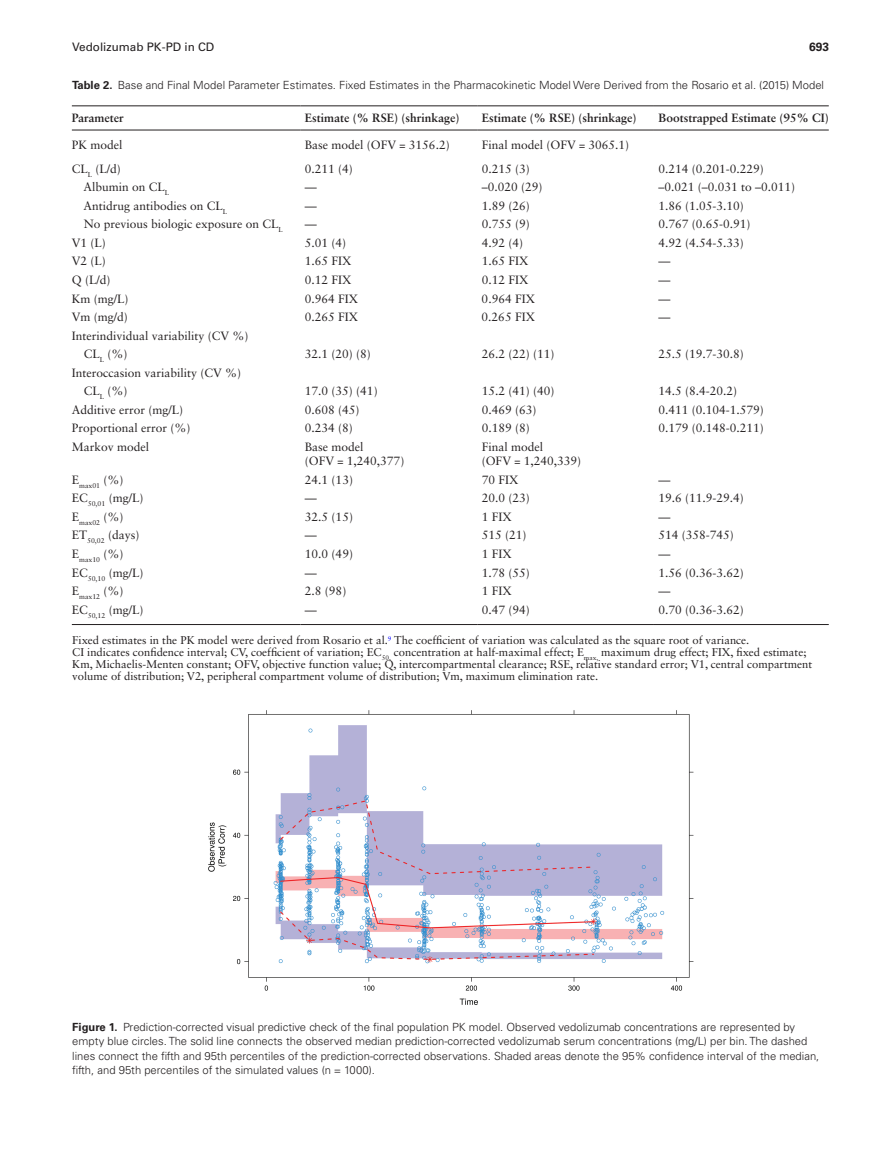
<style>
.page{position:relative;width:893px;height:1174px;background:#fff}
.page>*{position:absolute;margin:0;border:0;box-sizing:border-box;transform-origin:0 0}
.t1{font:12px/18.6px "Sabon LT Std";color:#231f20}
.t2{font:700 12px "Sabon LT Std";color:#231f20}
.t3{font:700 12px "Univers LT Std";color:#231f20}
.t4{font:11.7px "Univers LT Std";color:#231f20}
.t5{font:300 11.25px/14.2px "Univers LT Std";color:#231f20}
.t6{font:11.25px/12px "Sabon LT Std";color:#231f20}
.t7{font:7.05px "Sabon LT Std";color:#231f20}
.s1{font-weight:700}
</style>
<div class="page">
<hr style="left:654px;top:130px;width:175px;height:1px;background:#231f20">
<hr style="left:72px;top:105px;width:228px;height:1px;background:#231f20">
<hr style="left:300px;top:105px;width:177px;height:1px;background:#231f20">
<hr style="left:477px;top:105px;width:177px;height:1px;background:#231f20">
<hr style="left:654px;top:105px;width:175px;height:1px;background:#231f20">
<hr style="left:72px;top:130px;width:228px;height:1px;background:#231f20">
<hr style="left:300px;top:130px;width:177px;height:1px;background:#231f20">
<hr style="left:477px;top:130px;width:177px;height:1px;background:#231f20">
<hr style="left:72px;top:624px;width:228px;height:1px;background:#231f20">
<hr style="left:300px;top:624px;width:177px;height:1px;background:#231f20">
<hr style="left:477px;top:624px;width:177px;height:1px;background:#231f20">
<hr style="left:654px;top:624px;width:175px;height:1px;background:#231f20">
<img style="left:208px;top:710px;width:486px;height:295px">
<p class="t4" style="left:72px;top:40px;width:144px">Vedolizumab PK-PD in CD</p>
<p class="t3" style="left:809px;top:40px;width:22px">693</p>
<p class="t5" style="left:72px;top:78px;width:753px"><span class="s1">Table 2.</span> Base and Final Model Parameter Estimates. Fixed Estimates in the Pharmacokinetic Model Were Derived from the Rosario et al. (2015) Model</p>
<p class="t2" style="left:72px;top:110px;width:53px">Parameter</p>
<p class="t2" style="left:305px;top:110px;width:156px">Estimate (% RSE) (shrinkage)</p>
<p class="t2" style="left:482px;top:110px;width:156px">Estimate (% RSE) (shrinkage)</p>
<p class="t2" style="left:658px;top:110px;width:172px">Bootstrapped Estimate (95% CI)</p>
<p class="t1" style="left:72px;top:135px;width:52px">PK model</p>
<p class="t1" style="left:305px;top:135px;width:146px">Base model (OFV = 3156.2)</p>
<p class="t1" style="left:482px;top:135px;width:149px">Final model (OFV = 3065.1)</p>
<p class="t1" style="left:72px;top:159px;width:50px">CL<sub>L</sub> (L/d)</p>
<p class="t1" style="left:305px;top:159px;width:50px">0.211 (4)</p>
<p class="t1" style="left:482px;top:159px;width:50px">0.215 (3)</p>
<p class="t1" style="left:658px;top:159px;width:107px">0.214 (0.201-0.229)</p>
<p class="t1" style="left:83px;top:178px;width:87px">Albumin on CL<sub>L</sub></p>
<p class="t1" style="left:305px;top:178px;width:13px">—</p>
<p class="t1" style="left:482px;top:178px;width:62px">–0.020 (29)</p>
<p class="t1" style="left:658px;top:178px;width:138px">–0.021 (–0.031 to –0.011)</p>
<p class="t1" style="left:83px;top:196px;width:145px">Antidrug antibodies on CL<sub>L</sub></p>
<p class="t1" style="left:305px;top:196px;width:13px">—</p>
<p class="t1" style="left:482px;top:196px;width:50px">1.89 (26)</p>
<p class="t1" style="left:658px;top:196px;width:87px">1.86 (1.05-3.10)</p>
<p class="t1" style="left:84px;top:215px;width:201px">No previous biologic exposure on CL<sub>L</sub></p>
<p class="t1" style="left:305px;top:215px;width:13px">—</p>
<p class="t1" style="left:482px;top:215px;width:50px">0.755 (9)</p>
<p class="t1" style="left:658px;top:215px;width:94px">0.767 (0.65-0.91)</p>
<p class="t1" style="left:72px;top:233px;width:36px">V1 (L)</p>
<p class="t1" style="left:305px;top:233px;width:43px">5.01 (4)</p>
<p class="t1" style="left:482px;top:233px;width:43px">4.92 (4)</p>
<p class="t1" style="left:658px;top:233px;width:87px">4.92 (4.54-5.33)</p>
<p class="t1" style="left:72px;top:252px;width:36px">V2 (L)</p>
<p class="t1" style="left:305px;top:252px;width:48px">1.65 FIX</p>
<p class="t1" style="left:482px;top:252px;width:48px">1.65 FIX</p>
<p class="t1" style="left:658px;top:252px;width:13px">—</p>
<p class="t1" style="left:72px;top:270px;width:40px">Q (L/d)</p>
<p class="t1" style="left:305px;top:270px;width:48px">0.12 FIX</p>
<p class="t1" style="left:482px;top:270px;width:48px">0.12 FIX</p>
<p class="t1" style="left:658px;top:270px;width:13px">—</p>
<p class="t1" style="left:72px;top:289px;width:58px">Km (mg/L)</p>
<p class="t1" style="left:305px;top:289px;width:55px">0.964 FIX</p>
<p class="t1" style="left:482px;top:289px;width:55px">0.964 FIX</p>
<p class="t1" style="left:658px;top:289px;width:13px">—</p>
<p class="t1" style="left:72px;top:307px;width:57px">Vm (mg/d)</p>
<p class="t1" style="left:305px;top:307px;width:55px">0.265 FIX</p>
<p class="t1" style="left:482px;top:307px;width:55px">0.265 FIX</p>
<p class="t1" style="left:658px;top:307px;width:13px">—</p>
<p class="t1" style="left:84px;top:326px;width:166px;text-indent:-12px">Interindividual variability (CV %)<br>CL<sub>L</sub> (%)</p>
<p class="t1" style="left:305px;top:345px;width:68px">32.1 (20) (8)</p>
<p class="t1" style="left:482px;top:345px;width:74px">26.2 (22) (11)</p>
<p class="t1" style="left:658px;top:345px;width:87px">25.5 (19.7-30.8)</p>
<p class="t1" style="left:84px;top:363px;width:159px;text-indent:-12px">Interoccasion variability (CV %)<br>CL<sub>L</sub> (%)</p>
<p class="t1" style="left:305px;top:382px;width:74px">17.0 (35) (41)</p>
<p class="t1" style="left:482px;top:382px;width:74px">15.2 (41) (40)</p>
<p class="t1" style="left:658px;top:382px;width:80px">14.5 (8.4-20.2)</p>
<p class="t1" style="left:72px;top:400px;width:113px">Additive error (mg/L)</p>
<p class="t1" style="left:305px;top:400px;width:56px">0.608 (45)</p>
<p class="t1" style="left:482px;top:400px;width:56px">0.469 (63)</p>
<p class="t1" style="left:658px;top:400px;width:107px">0.411 (0.104-1.579)</p>
<p class="t1" style="left:72px;top:419px;width:120px">Proportional error (%)</p>
<p class="t1" style="left:305px;top:419px;width:50px">0.234 (8)</p>
<p class="t1" style="left:482px;top:419px;width:50px">0.189 (8)</p>
<p class="t1" style="left:658px;top:419px;width:107px">0.179 (0.148-0.211)</p>
<p class="t1" style="left:72px;top:437px;width:79px">Markov model</p>
<p class="t1" style="left:305px;top:439px;width:101px;line-height:14.2px">Base model<br>(OFV = 1,240,377)</p>
<p class="t1" style="left:482px;top:439px;width:101px;line-height:14.2px">Final model<br>(OFV = 1,240,339)</p>
<p class="t7" style="left:72px;top:481px;width:53px"><sup>E</sup>max01 <sup>(%)</sup></p>
<p class="t1" style="left:305px;top:470px;width:50px">24.1 (13)</p>
<p class="t1" style="left:482px;top:470px;width:38px">70 FIX</p>
<p class="t1" style="left:658px;top:470px;width:13px">—</p>
<p class="t1" style="left:72px;top:489px;width:73px">EC<sub>50,01</sub> (mg/L)</p>
<p class="t1" style="left:305px;top:489px;width:13px">—</p>
<p class="t1" style="left:482px;top:489px;width:50px">20.0 (23)</p>
<p class="t1" style="left:658px;top:489px;width:87px">19.6 (11.9-29.4)</p>
<p class="t7" style="left:72px;top:518px;width:53px"><sup>E</sup>max02 <sup>(%)</sup></p>
<p class="t1" style="left:305px;top:507px;width:50px">32.5 (15)</p>
<p class="t1" style="left:482px;top:507px;width:32px">1 FIX</p>
<p class="t1" style="left:658px;top:507px;width:13px">—</p>
<p class="t1" style="left:72px;top:526px;width:69px">ET<sub>50,02</sub> (days)</p>
<p class="t1" style="left:305px;top:526px;width:13px">—</p>
<p class="t1" style="left:482px;top:526px;width:46px">515 (21)</p>
<p class="t1" style="left:658px;top:526px;width:77px">514 (358-745)</p>
<p class="t7" style="left:72px;top:555px;width:53px"><sup>E</sup>max10 <sup>(%)</sup></p>
<p class="t1" style="left:305px;top:544px;width:50px">10.0 (49)</p>
<p class="t1" style="left:482px;top:544px;width:32px">1 FIX</p>
<p class="t1" style="left:658px;top:544px;width:13px">—</p>
<p class="t1" style="left:72px;top:563px;width:73px">EC<sub>50,10</sub> (mg/L)</p>
<p class="t1" style="left:305px;top:563px;width:13px">—</p>
<p class="t1" style="left:482px;top:563px;width:50px">1.78 (55)</p>
<p class="t1" style="left:658px;top:563px;width:87px">1.56 (0.36-3.62)</p>
<p class="t7" style="left:72px;top:592px;width:53px"><sup>E</sup>max12 <sup>(%)</sup></p>
<p class="t1" style="left:305px;top:581px;width:43px">2.8 (98)</p>
<p class="t1" style="left:482px;top:581px;width:32px">1 FIX</p>
<p class="t1" style="left:658px;top:581px;width:13px">—</p>
<p class="t1" style="left:72px;top:600px;width:73px">EC<sub>50,12</sub> (mg/L)</p>
<p class="t1" style="left:305px;top:600px;width:13px">—</p>
<p class="t1" style="left:482px;top:600px;width:50px">0.47 (94)</p>
<p class="t1" style="left:658px;top:600px;width:87px">0.70 (0.36-3.62)</p>
<p class="t6" style="left:72px;top:634px;width:741px">Fixed estimates in the PK model were derived from Rosario et al.<sup>9</sup> The coefficient of variation was calculated as the square root of variance.<br>CI indicates confidence interval; CV, coefficient of variation; EC<sub>50,</sub> concentration at half-maximal effect; E<sub>max,</sub> maximum drug effect; FIX, fixed estimate; Km, Michaelis-Menten constant; OFV, objective function value; Q, intercompartmental clearance; RSE, relative standard error; V1, central compartment volume of distribution; V2, peripheral compartment volume of distribution; Vm, maximum elimination rate.</p>
<p class="t5" style="left:72px;top:1020px;width:749px"><span class="s1">Figure 1.</span> Prediction-corrected visual predictive check of the final population PK model. Observed vedolizumab concentrations are represented by empty blue circles. The solid line connects the observed median prediction-corrected vedolizumab serum concentrations (mg/L) per bin. The dashed lines connect the fifth and 95th percentiles of the prediction-corrected observations. Shaded areas denote the 95% confidence interval of the median, fifth, and 95th percentiles of the simulated values (n = 1000).</p>
</div>
